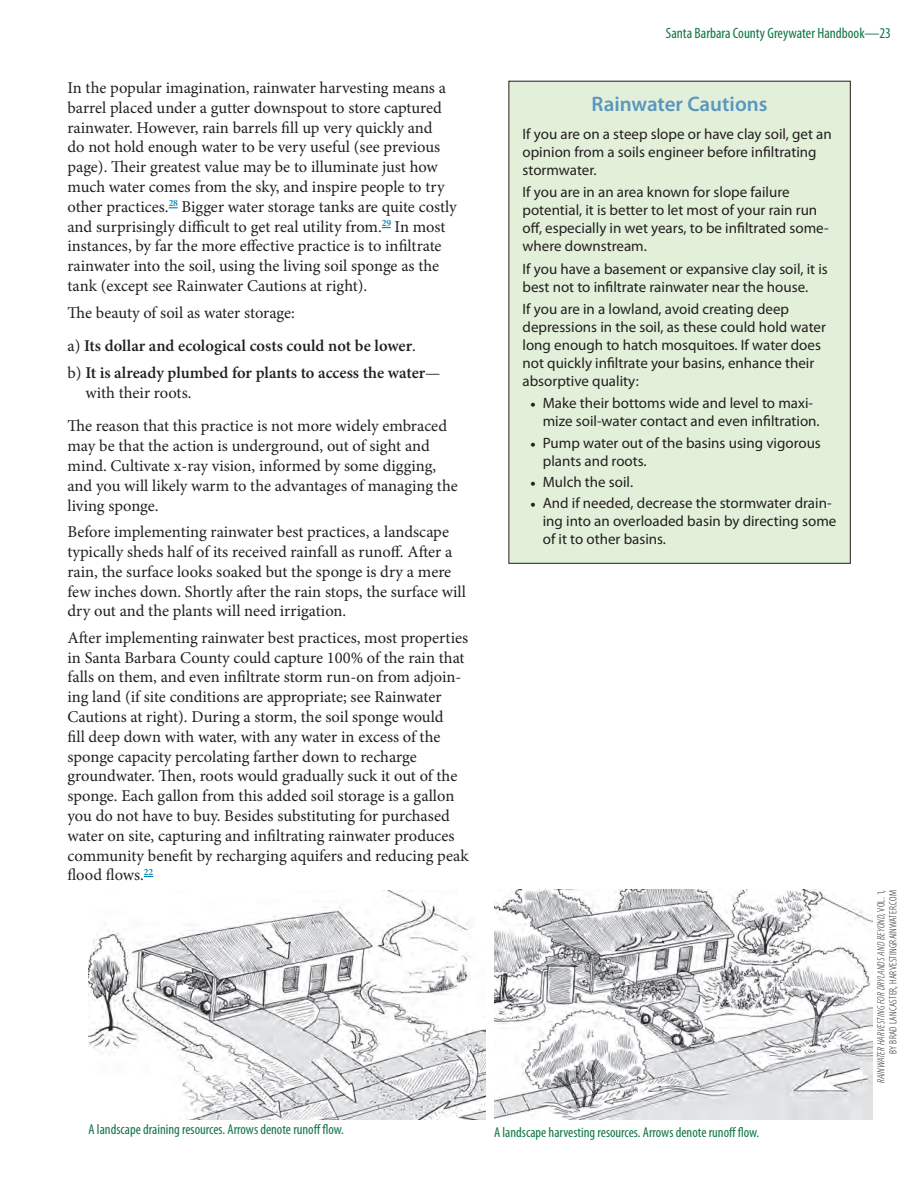
<style>
.page{position:relative;width:918px;height:1188px;background:#fff}
.page>*{position:absolute;margin:0;border:0;box-sizing:border-box;transform-origin:0 0}
.sidebartitle{font:600 21px "Myriad Pro";color:#5a97bf}
.t1{font:16.5px/19.8px "Minion Pro";color:#231f20}
.t2{font:600 16.5px/19.8px "Minion Pro";color:#231f20}
.sidebar{font:15px/18px "Myriad Pro";color:#231f20}
.t3{font:condensed 15px "Myriad Pro";color:#107546}
.imgtext{font:condensed 14.25px "Myriad Pro";color:#107546}
.imgcredit{font:300 condensed 10.5px/12px "Myriad Pro";letter-spacing:.02em;color:#231f20;text-align:right}
.s1{font-weight:400}
.s2{font-family:"Minion Pro"}
.s3{font-style:italic}
</style>
<div class="page">
<img style="left:494px;top:890px;width:378px;height:230px">
<img style="left:89px;top:890px;width:397px;height:230px">
<div style="left:509px;top:81px;width:341px;height:482px;background:#e2f0da"></div>
<p class="t1" style="left:68px;top:78px;width:391px">In the popular imagination, rainwater harvesting means a barrel placed under a gutter downspout to store captured rainwater. However, rain barrels fill up very quickly and<br>do not hold enough water to be very useful (see previous page). Their greatest value may be to illuminate just how much water comes from the sky, and inspire people to try other practices.<sup>28</sup> Bigger water storage tanks are quite costly and surprisingly difficult to get real utility from.<sup>29</sup> In most instances, by far the more effective practice is to infiltrate rainwater into the soil, using the living soil sponge as the tank (except see Rainwater Cautions at right).</p>
<p class="t1" style="left:68px;top:302px;width:229px">The beauty of soil as water storage:</p>
<p class="t2" style="left:68px;top:336px;width:350px"><span class="s1">a)</span> Its dollar and ecological costs could not be lower<span class="s1">.</span></p>
<p class="t2" style="left:86px;top:363px;width:356px;text-indent:-18px"><span class="s1">b)</span> It is already plumbed for plants to access the water<span class="s1">— with their roots.</span></p>
<p class="t1" style="left:68px;top:416px;width:392px">The reason that this practice is not more widely embraced may be that the action is underground, out of sight and mind. Cultivate x-ray vision, informed by some digging, and you will likely warm to the advantages of managing the living sponge.</p>
<p class="t1" style="left:68px;top:522px;width:400px">Before implementing rainwater best practices, a landscape typically sheds half of its received rainfall as runoff. After a rain, the surface looks soaked but the sponge is dry a mere few inches down. Shortly after the rain stops, the surface will dry out and the plants will need irrigation.</p>
<p class="t1" style="left:68px;top:628px;width:403px">After implementing rainwater best practices, most properties in Santa Barbara County could capture 100% of the rain that falls on them, and even infiltrate storm run-on from adjoin&shy;ing land (if site conditions are appropriate; see Rainwater Cautions at right). During a storm, the soil sponge would<br>fill deep down with water, with any water in excess of the sponge capacity percolating farther down to recharge groundwater. Then, roots would gradually suck it out of the sponge. Each gallon from this added soil storage is a gallon you do not have to buy. Besides substituting for purchased water on site, capturing and infiltrating rainwater produces community benefit by recharging aquifers and reducing peak flood flows.<sup>22</sup></p>
<p class="t3" style="left:666px;top:24px;width:227px">Santa Barbara County Greywater Handbook—23</p>
<p class="sidebartitle" style="left:592px;top:90px;width:178px">Rainwater Cautions</p>
<p class="sidebar" style="left:523px;top:125px;width:311px">If you are on a steep slope or have clay soil, get an opinion from a soils engineer before infiltrating stormwater.</p>
<p class="sidebar" style="left:523px;top:183px;width:308px">If you are in an area known for slope failure potential, it is better to let most of your rain run off, especially in wet years, to be infiltrated some&shy;where downstream.</p>
<p class="sidebar" style="left:523px;top:259px;width:307px">If you have a basement or expansive clay soil, it is best not to infiltrate rainwater near the house.</p>
<p class="sidebar" style="left:523px;top:300px;width:305px">If you are in a lowland, avoid creating deep depressions in the soil, as these could hold water long enough to hatch mosquitoes. If water does not quickly infiltrate your basins, enhance their absorptive quality:</p>
<p class="sidebar" style="left:543px;top:394px;width:278px;text-indent:-13px"><span class="s2">•</span> Make their bottoms wide and level to maxi&shy;mize soil-water contact and even infiltration.</p>
<p class="sidebar" style="left:543px;top:433px;width:280px;text-indent:-13px"><span class="s2">•</span> Pump water out of the basins using vigorous plants and roots.</p>
<p class="sidebar" style="left:530px;top:473px;width:105px"><span class="s2">•</span> Mulch the soil.</p>
<p class="sidebar" style="left:543px;top:494px;width:295px;text-indent:-13px"><span class="s2">•</span> And if needed, decrease the stormwater drain&shy;ing into an overloaded basin by directing some of it to other basins.</p>
<p class="imgcredit" style="left:875px;top:1083px;width:195px;rotate:-90deg"><span class="s3">RAINWATER HARVESTING FOR DRYLANDS AND BEYOND,</span> VOL. 1,<br>BY BRAD LANCASTER, HARVESTINGRAINWATER.COM</p>
<p class="imgtext" style="left:89px;top:1121px;width:257px">A landscape draining resources. Arrows denote runoff flow.</p>
<p class="imgtext" style="left:494px;top:1123px;width:267px">A landscape harvesting resources. Arrows denote runoff flow.</p>
</div>
